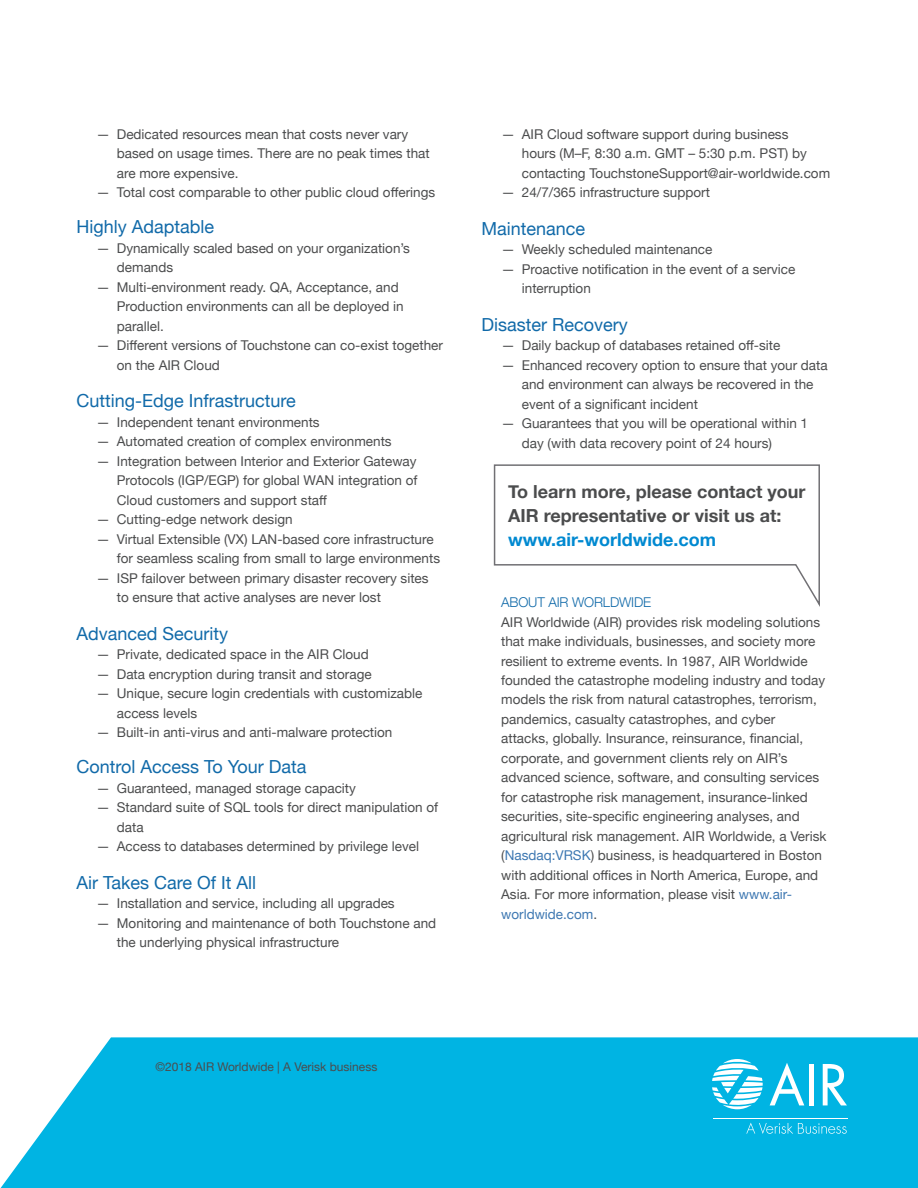
<style>
.page{position:relative;width:918px;height:1188px;background:#fff}
.page>*{position:absolute;margin:0;border:0;box-sizing:border-box;transform-origin:0 0}
.t1{font:18px "Helvetica Neue";color:#116aa9}
.t2{font:700 18px/24px "Helvetica Neue";color:#4b4c4d}
.t3{font:700 18px "Helvetica Neue";color:#0089d1}
.t4{font:13.5px/19.5px "Helvetica Neue";color:#4b4c4d}
.t5{font:300 13.5px "Helvetica Neue";letter-spacing:-.01em;color:#116aa9}
.t6{font:12px "Helvetica Neue";color:#4b4c4d}
.s1{color:#3e78b2}
</style>
<div class="page">
<svg style="left:0;top:1037px;width:918px;height:151px;background:#10b8e4"></svg>
<svg style="left:493px;top:464px;width:327px;height:143px"></svg>
<svg style="left:712px;top:1059px;width:51px;height:50px"></svg>
<div style="left:809px;top:1064px;width:5px;height:41px;background:#fff"></div>
<svg style="left:770px;top:1063px;width:34px;height:42px"></svg>
<svg style="left:823px;top:1064px;width:24px;height:41px"></svg>
<svg style="left:746px;top:1123px;width:101px;height:11px"></svg>
<hr style="left:713px;top:1118px;width:135px;height:1px;background:#fff">
<p class="t4" style="left:117px;top:125px;width:314px;text-indent:-20px">— Dedicated resources mean that costs never vary based on usage times. There are no peak times that are more expensive.</p>
<p class="t4" style="left:97px;top:184px;width:340px">— Total cost comparable to other public cloud offerings</p>
<h1 class="t1" style="left:76px;top:214px;width:139px">Highly Adaptable</h1>
<p class="t4" style="left:117px;top:239px;width:295px;text-indent:-20px">— Dynamically scaled based on your organization’s demands</p>
<p class="t4" style="left:117px;top:278px;width:288px;text-indent:-20px">— Multi-environment ready. QA, Acceptance, and<br>Production environments can all be deployed in parallel.</p>
<p class="t4" style="left:117px;top:337px;width:328px;text-indent:-20px">— Different versions of Touchstone can co-exist together on the AIR Cloud</p>
<h1 class="t1" style="left:76px;top:388px;width:221px">Cutting-Edge Infrastructure</h1>
<p class="t4" style="left:97px;top:413px;width:225px">— Independent tenant environments</p>
<p class="t4" style="left:97px;top:433px;width:297px">— Automated creation of complex environments</p>
<p class="t4" style="left:117px;top:452px;width:302px;text-align:justify;text-indent:-20px">— Integration between Interior and Exterior Gateway Protocols (IGP/EGP) for global WAN integration of Cloud customers and support staff</p>
<p class="t4" style="left:97px;top:511px;width:198px">— Cutting-edge network design</p>
<p class="t4" style="left:117px;top:530px;width:325px;text-indent:-20px">— Virtual Extensible (VX) LAN-based core infrastructure for seamless scaling from small to large environments</p>
<p class="t4" style="left:117px;top:569px;width:313px;text-indent:-20px">— ISP failover between primary disaster recovery sites to ensure that active analyses are never lost</p>
<h1 class="t1" style="left:76px;top:620px;width:153px">Advanced Security</h1>
<p class="t4" style="left:97px;top:646px;width:274px">— Private, dedicated space in the AIR Cloud</p>
<p class="t4" style="left:97px;top:665px;width:277px">— Data encryption during transit and storage</p>
<p class="t4" style="left:117px;top:685px;width:307px;text-indent:-20px">— Unique, secure login credentials with customizable access levels</p>
<p class="t4" style="left:97px;top:724px;width:297px">— Built-in anti-virus and anti-malware protection</p>
<h1 class="t1" style="left:76px;top:754px;width:232px">Control Access To Your Data</h1>
<p class="t4" style="left:97px;top:779px;width:261px">— Guaranteed, managed storage capacity</p>
<p class="t4" style="left:117px;top:799px;width:323px;text-indent:-20px">— Standard suite of SQL tools for direct manipulation of data</p>
<p class="t4" style="left:97px;top:838px;width:324px">— Access to databases determined by privilege level</p>
<h1 class="t1" style="left:76px;top:869px;width:181px">Air Takes Care Of It All</h1>
<p class="t4" style="left:97px;top:895px;width:300px">— Installation and service, including all upgrades</p>
<p class="t4" style="left:117px;top:914px;width:321px;text-indent:-20px">— Monitoring and maintenance of both Touchstone and the underlying physical infrastructure</p>
<p class="t4" style="left:522px;top:125px;width:310px;text-indent:-20px">— AIR Cloud software support during business<br>hours (M–F, 8:30 a.m. GMT – 5:30 p.m. PST) by contacting TouchstoneSupport@air-worldwide.com</p>
<p class="t4" style="left:502px;top:184px;width:210px">— 24/7/365 infrastructure support</p>
<h1 class="t1" style="left:481px;top:215px;width:105px">Maintenance</h1>
<p class="t4" style="left:502px;top:241px;width:212px">— Weekly scheduled maintenance</p>
<p class="t4" style="left:522px;top:260px;width:275px;text-indent:-20px">— Proactive notification in the event of a service interruption</p>
<h1 class="t1" style="left:481px;top:311px;width:148px">Disaster Recovery</h1>
<p class="t4" style="left:502px;top:337px;width:280px">— Daily backup of databases retained off-site</p>
<p class="t4" style="left:522px;top:356px;width:307px;text-indent:-20px">— Enhanced recovery option to ensure that your data and environment can always be recovered in the event of a significant incident</p>
<p class="t4" style="left:522px;top:415px;width:288px;text-indent:-20px">— Guarantees that you will be operational within 1 day (with data recovery point of 24 hours)</p>
<h1 class="t2" style="left:508px;top:480px;width:299px">To learn more, please contact your<br>AIR representative or visit us at:</h1>
<h1 class="t3" style="left:508px;top:525px;width:209px">www.air-worldwide.com</h1>
<p class="t5" style="left:501px;top:591px;width:152px">ABOUT AIR WORLDWIDE</p>
<p class="t4" style="left:501px;top:613px;width:327px">AIR Worldwide (AIR) provides risk modeling solutions that make individuals, businesses, and society more resilient to extreme events. In 1987, AIR Worldwide founded the catastrophe modeling industry and today models the risk from natural catastrophes, terrorism, pandemics, casualty catastrophes, and cyber<br>attacks, globally. Insurance, reinsurance, financial, corporate, and government clients rely on AIR’s advanced science, software, and consulting services for catastrophe risk management, insurance-linked securities, site-specific engineering analyses, and agricultural risk management. AIR Worldwide, a Verisk (<span class="s1">Nasdaq:VRSK</span>) business, is headquartered in Boston with additional offices in North America, Europe, and Asia. For more information, please visit <span class="s1">www.air&shy;worldwide.com</span>.</p>
<p class="t6" style="left:156px;top:1058px;width:223px">©2018 AIR Worldwide | A Verisk business</p>
</div>
